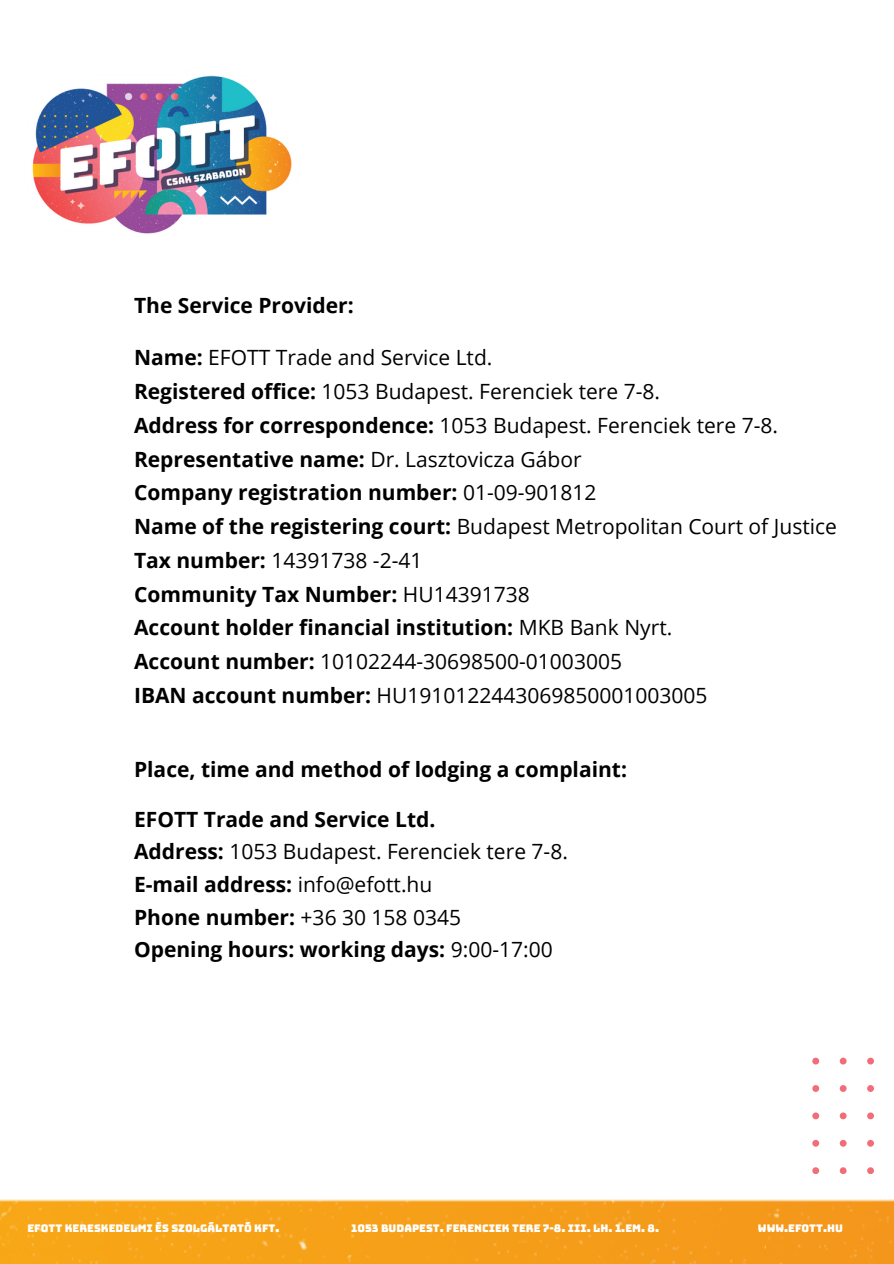
<style>
.page{position:relative;width:894px;height:1264px;background:#fff}
.page>*{position:absolute;margin:0;border:0;box-sizing:border-box;transform-origin:0 0}
.t1{font:21px/33.8px "Open Sans";color:#000}
.t2{font:700 21px/32.7px "Open Sans";color:#000}
.t3{font:10.5px "Bungee";color:#fff}
.s1{font-weight:700}
.s2{font-weight:400}
</style>
<div class="page">
<img style="left:0;top:1173px;width:893px;height:90px">
<img style="left:32px;top:75px;width:260px;height:159px">
<svg style="left:812px;top:1057px;width:62px;height:116px"></svg>
<h2 class="t2" style="left:134px;top:288px;width:221px">The Service Provider:</h2>
<h1 class="t1" style="left:134px;top:340px;width:704px"><span class="s1">Name:</span> EFOTT Trade and Service Ltd.<br><span class="s1">Registered office:</span> 1053 Budapest. Ferenciek tere 7-8.<br><span class="s1">Address for correspondence:</span> 1053 Budapest. Ferenciek tere 7-8.<br><span class="s1">Representative name:</span> Dr. Lasztovicza Gábor<br><span class="s1">Company registration number:</span> 01-09-901812<br><span class="s1">Name of the registering court:</span> Budapest Metropolitan Court of Justice <span class="s1">Tax number:</span> 14391738 -2-41<br><span class="s1">Community Tax Number:</span> HU14391738<br><span class="s1">Account holder financial institution:</span> MKB Bank Nyrt.<br><span class="s1">Account number:</span> 10102244-30698500-01003005<br><span class="s1">IBAN account number:</span> HU1910122443069850001003005</h1>
<h1 class="t2" style="left:134px;top:752px;width:494px">Place, time and method of lodging a complaint:</h1>
<h2 class="t2" style="left:134px;top:802px;width:435px">EFOTT Trade and Service Ltd.<br>Address: <span class="s2">1053 Budapest. Ferenciek tere 7-8.<br></span>E-mail address: <span class="s2">info@efott.hu<br></span>Phone number: <span class="s2">+36 30 158 0345<br></span>Opening hours: working days: <span class="s2">9:00-17:00</span></h2>
<p class="t3" style="left:27px;top:1223px;width:253px">EFOTT KERESKEDELMI ÉS SZOLGÁLTATÓ KFT.</p>
<p class="t3" style="left:351px;top:1223px;width:309px">1053 BUDAPEST. FERENCIEK TERE 7-8. III. LH. 1.EM. 8.</p>
<p class="t3" style="left:757px;top:1223px;width:86px">WWW.EFOTT.HU</p>
</div>
